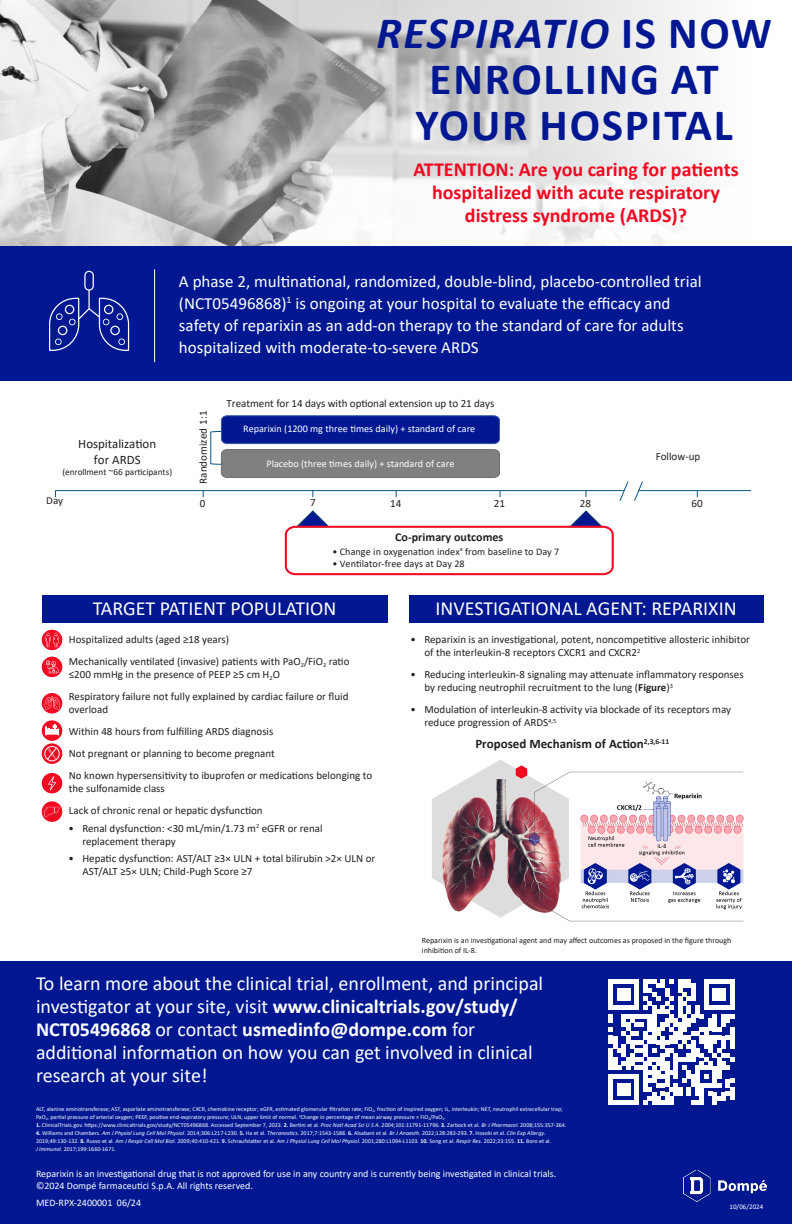
<style>
.page{position:relative;width:792px;height:1224px;background:#fff}
.page>*{position:absolute;margin:0;border:0;box-sizing:border-box;transform-origin:0 0}
.t1{font:700 45px/46px "Calibri";letter-spacing:.04em;color:#001792;text-align:center}
.Body_copy{font:20px/23px "Calibri";color:#fff}
.t2{font:700 20px/23px "Calibri";color:#f00a22;text-align:center}
.t3{font:17px/22px "Calibri";color:#fff}
.Subhead_copy{font:700 13px "Calibri";color:#231f20}
.t4{font:12.9px/15.5px "Calibri";color:#231f20;text-align:center}
.t5{font:700 12px "Calibri";letter-spacing:.005em;color:#231f20}
.t6{font:11.1px "Calibri";letter-spacing:-.005em;color:#231f20}
.Body_copy-2{font:11px/13px "Calibri";color:#231f20}
.t7{font:10.7px "Calibri";color:#231f20;scale:1.04 1}
.t8{font:10.1px "Calibri";color:#fff}
.t9{font:10.1px "Calibri";letter-spacing:.005em;color:#231f20}
.Body_copy-3{font:10px/12px "Calibri";color:#fff}
.t10{font:9.2px "Calibri";letter-spacing:-.005em;color:#231f20}
.Body_copy-4{font:8px/10px "Calibri";color:#231f20}
.t11{font:7px "Calibri";color:#fff}
.Body_copy-5{font:6px/8px "Calibri";color:#fff}
.s1{font-style:italic}
.s2{font-weight:700}
</style>
<div class="page">
<svg style="left:0;top:0;width:688px;height:246px"></svg>
<div style="left:0;top:246px;width:792px;height:135px;background:#001792"></div>
<div style="left:0;top:962px;width:792px;height:262px;background:#001792"></div>
<hr style="left:154px;top:269px;width:1px;height:93px;background:#fff">
<svg style="left:49px;top:271px;width:80px;height:80px"></svg>
<hr style="left:55px;top:490px;width:569px;height:1px;background:#085688">
<svg style="left:210px;top:415px;width:290px;height:63px;background:#576296"></svg>
<svg style="left:284px;top:510px;width:330px;height:66px"></svg>
<hr style="left:639px;top:490px;width:112px;height:1px;background:#085688">
<svg style="left:619px;top:481px;width:25px;height:20px"></svg>
<div style="left:42px;top:596px;width:345px;height:27px;background:#001792"></div>
<div style="left:409px;top:596px;width:354px;height:27px;background:#001792"></div>
<img style="left:683px;top:1170px;width:83px;height:31px">
<svg style="left:42px;top:630px;width:20px;height:20px"></svg>
<svg style="left:45px;top:633px;width:14px;height:14px"></svg>
<svg style="left:42px;top:720px;width:20px;height:21px"></svg>
<svg style="left:46px;top:725px;width:13px;height:10px"></svg>
<svg style="left:42px;top:657px;width:20px;height:20px"></svg>
<svg style="left:46px;top:661px;width:12px;height:12px"></svg>
<svg style="left:42px;top:743px;width:20px;height:21px"></svg>
<div style="left:44px;top:746px;width:16px;height:15px;border:1px solid #fff;border-radius:50%"></div>
<svg style="left:47px;top:747px;width:11px;height:13px"></svg>
<div style="left:42px;top:773px;width:20px;height:20px;background:#f00a22;border-radius:50%"></div>
<svg style="left:48px;top:776px;width:8px;height:14px"></svg>
<svg style="left:42px;top:693px;width:20px;height:21px"></svg>
<svg style="left:45px;top:696px;width:14px;height:13px"></svg>
<img style="left:432px;top:760px;width:312px;height:162px">
<div style="left:42px;top:801px;width:20px;height:21px;background:#f00a22;border-radius:50%"></div>
<svg style="left:44px;top:807px;width:16px;height:10px"></svg>
<svg style="left:609px;top:979px;width:125px;height:126px"></svg>
<hr style="left:730px;top:1087px;width:4px;height:13px;background:#fff">
<p class="t1" style="left:376px;top:10px;width:397px"><span class="s1">RESPIRATIO</span> IS NOW<br>ENROLLING AT<br>YOUR HOSPITAL</p>
<p class="t2" style="left:413px;top:158px;width:327px">ATTENTION: Are you caring for patients hospitalized with acute respiratory distress syndrome (ARDS)?</p>
<p class="t3" style="left:179px;top:270px;width:524px">A phase 2, multinational, randomized, double-blind, placebo-controlled trial (NCT05496868)<sup>1</sup> is ongoing at your hospital to evaluate the efficacy and safety of reparixin as an add-on therapy to the standard of care for adults hospitalized with moderate-to-severe ARDS</p>
<p class="t4" style="left:78px;top:436px;width:79px">Hospitalization for ARDS</p>
<p class="t10" style="left:62px;top:465px;width:111px">(enrollment ~66 participants)</p>
<p class="t7" style="left:46px;top:493px;width:18px">Day</p>
<p class="t6" style="left:195px;top:484px;width:74px;rotate:-90deg">Randomized 1:1</p>
<p class="t6" style="left:226px;top:395px;width:270px">Treatment for 14 days with optional extension up to 21 days</p>
<p class="t8" style="left:243px;top:422px;width:233px">Reparixin (1200 mg three times daily) + standard of care</p>
<p class="t8" style="left:267px;top:457px;width:189px">Placebo (three times daily) + standard of care</p>
<p class="t6" style="left:200px;top:496px;width:7px">0</p>
<p class="t6" style="left:310px;top:495px;width:7px">7</p>
<p class="t6" style="left:390px;top:495px;width:13px">14</p>
<p class="t6" style="left:494px;top:496px;width:13px">21</p>
<p class="t6" style="left:580px;top:495px;width:13px">28</p>
<p class="t5" style="left:395px;top:528px;width:110px">Co-primary outcomes</p>
<p class="t9" style="left:332px;top:544px;width:229px">• Change in oxygenation index<sup>a</sup> from baseline to Day 7</p>
<p class="t9" style="left:332px;top:557px;width:134px">• Ventilator-free days at Day 28</p>
<p class="t6" style="left:656px;top:448px;width:46px">Follow-up</p>
<p class="t6" style="left:692px;top:495px;width:13px">60</p>
<p class="Body_copy" style="left:93px;top:597px;width:245px">TARGET PATIENT POPULATION</p>
<p class="Body_copy" style="left:436px;top:597px;width:303px">INVESTIGATIONAL AGENT: REPARIXIN</p>
<p class="Body_copy-2" style="left:69px;top:633px;width:162px">Hospitalized adults (aged ≥18 years)</p>
<p class="Body_copy-2" style="left:69px;top:655px;width:282px">Mechanically ventilated (invasive) patients with PaO<sub>2</sub>/FiO<sub>2</sub> ratio ≤200 mmHg in the presence of PEEP ≥5 cm H<sub>2</sub>O</p>
<p class="Body_copy-2" style="left:69px;top:690px;width:281px">Respiratory failure not fully explained by cardiac failure or fluid overload</p>
<p class="Body_copy-2" style="left:69px;top:725px;width:206px">Within 48 hours from fulfilling ARDS diagnosis</p>
<p class="Body_copy-2" style="left:69px;top:747px;width:208px">Not pregnant or planning to become pregnant</p>
<p class="Body_copy-2" style="left:69px;top:769px;width:305px">No known hypersensitivity to ibuprofen or medications belonging to the sulfonamide class</p>
<p class="Body_copy-2" style="left:69px;top:804px;width:195px">Lack of chronic renal or hepatic dysfunction</p>
<p class="Body_copy-2" style="left:82px;top:821px;width:242px;text-indent:-14px">• Renal dysfunction: &lt;30 mL/min/1.73 m<sup>2</sup> eGFR or renal replacement therapy</p>
<p class="Body_copy-2" style="left:82px;top:852px;width:295px;text-indent:-14px">• Hepatic dysfunction: AST/ALT ≥3× ULN + total bilirubin &gt;2× ULN or<br>AST/ALT ≥5× ULN; Child-Pugh Score ≥7</p>
<p class="Body_copy-2" style="left:424px;top:633px;width:327px;text-indent:-14px">• Reparixin is an investigational, potent, noncompetitive allosteric inhibitor of the interleukin-8 receptors CXCR1 and CXCR2<sup>2</sup></p>
<p class="Body_copy-2" style="left:424px;top:668px;width:321px;text-indent:-14px">• Reducing interleukin-8 signaling may attenuate inflammatory responses by reducing neutrophil recruitment to the lung (<span class="s2">Figure</span>)<sup>3</sup></p>
<p class="Body_copy-2" style="left:424px;top:703px;width:308px;text-indent:-14px">• Modulation of interleukin-8 activity via blockade of its receptors may reduce progression of ARDS<sup>4,5</sup></p>
<p class="Subhead_copy" style="left:475px;top:734px;width:195px">Proposed Mechanism of Action<sup>2,3,6-11</sup></p>
<p class="Body_copy-4" style="left:422px;top:935px;width:311px">Reparixin is an investigational agent and may affect outcomes as proposed in the figure through inhibition of IL-8.</p>
<p class="Body_copy" style="left:36px;top:971px;width:509px">To learn more about the clinical trial, enrollment, and principal investigator at your site, visit <span class="s2">www.clinicaltrials.gov/study/ NCT05496868</span> or contact <span class="s2">usmedinfo@dompe.com</span> for additional information on how you can get involved in clinical research at your site!</p>
<p class="Body_copy-5" style="left:36px;top:1105px;width:528px">ALT, alanine aminotransferase; AST, aspartate aminotransferase; CXCR, chemokine receptor; eGFR, estimated glomerular filtration rate; FiO<sub>2</sub>, fraction of inspired oxygen; IL, interleukin; NET, neutrophil extracellular trap;<br>PaO<sub>2</sub>, partial pressure of arterial oxygen; PEEP, positive end-expiratory pressure; ULN, upper limit of normal. <sup>a</sup>Change in percentage of mean airway pressure × FiO<sub>2</sub>/PaO<sub>2</sub>.</p>
<p class="Body_copy-5" style="left:36px;top:1121px;width:532px"><span class="s2">1.</span> ClinicalTrials.gov. https://www.clinicaltrials.gov/study/NCT05496868. Accessed September 7, 2023. <span class="s2">2.</span> Bertini et al. <span class="s1">Proc Natl Acad Sci U S A.</span> 2004;101:11791-11796. <span class="s2">3.</span> Zarbock et al. <span class="s1">Br J Pharmacol</span>. 2008;155:357-364.</p>
<p class="Body_copy-5" style="left:36px;top:1129px;width:517px"><span class="s2">4.</span> Williams and Chambers. <span class="s1">Am J Physiol Lung Cell Mol Physiol</span>. 2014;306:L217-L230. <span class="s2">5.</span> Ha et al. <span class="s1">Theranostics</span>. 2017;7:1543-1588. <span class="s2">6.</span> Alsabani et al. <span class="s1">Br J Anaesth</span>. 2022;128:283-293. <span class="s2">7.</span> Hosoki et al. <span class="s1">Clin Exp Allergy</span>.<br>2019;49:130-132. <span class="s2">8.</span> Russo et al. <span class="s1">Am J Respir Cell Mol Biol</span>. 2009;40:410-421. <span class="s2">9.</span> Schraufstatter et al. <span class="s1">Am J Physiol Lung Cell Mol Physiol.</span> 2001;280:L1094-L1103. <span class="s2">10.</span> Song et al. <span class="s1">Respir Res.</span> 2022;23:155. <span class="s2">11.</span> Boro et al.<br><span class="s1">J Immunol.</span> 2017;199:1660-1671.</p>
<p class="Body_copy-3" style="left:36px;top:1168px;width:522px">Reparixin is an investigational drug that is not approved for use in any country and is currently being investigated in clinical trials. ©2024 Dompé farmaceutici S.p.A. All rights reserved.</p>
<p class="Body_copy-3" style="left:36px;top:1197px;width:107px">MED-RPX-2400001 06/24</p>
<p class="t11" style="left:730px;top:1202px;width:35px">10/06/2024</p>
</div>
